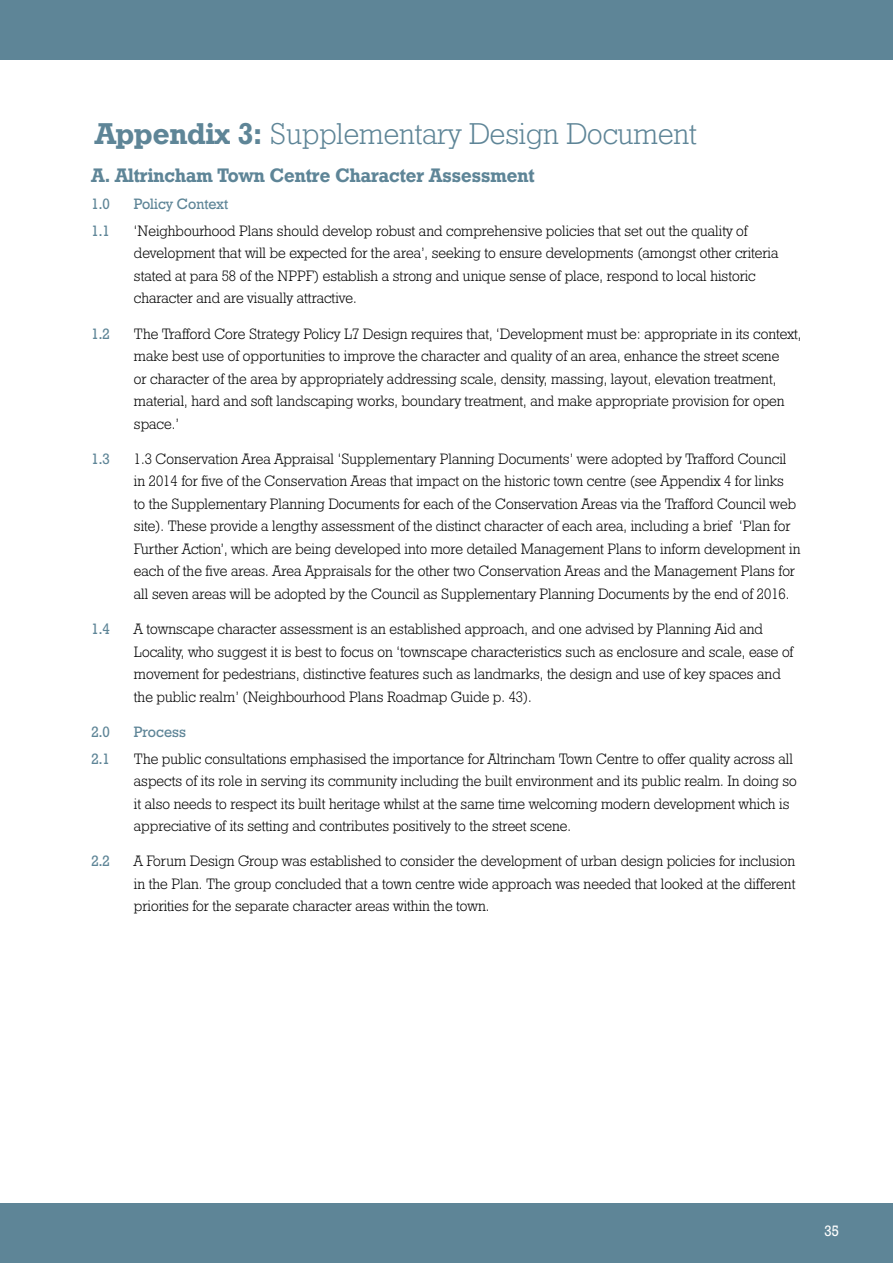
<style>
.page{position:relative;width:893px;height:1263px;background:#fff}
.page>*{position:absolute;margin:0;border:0;box-sizing:border-box;transform-origin:0 0}
.t1{font:30px "Geometric Slab 712 BT Light A";color:#5e8597}
.t2{font:19.5px "Geometric Slab 712 BT Bold A";color:#5e8597}
.t3{font:15px/22.5px "Geometric Slab 712 BT Light A";color:#000}
.t4{font:15px "Geometric Slab 712 BT Medium A";color:#5e8597}
.t5{font:15px "Geometric Slab 712 BT Medium A";color:#fff}
.s1{font-family:"Geometric Slab 712 BT Bold A"}
</style>
<div class="page">
<div style="left:0;top:0;width:893px;height:60px;background:#5e8597"></div>
<div style="left:0;top:1203px;width:893px;height:60px;background:#5e8597"></div>
<h1 class="t1" style="left:95px;top:115px;width:603px"><span class="s1">Appendix 3:</span> Supplementary Design Document</h1>
<h2 class="t2" style="left:91px;top:164px;width:445px">A. Altrincham Town Centre Character Assessment</h2>
<p class="t4" style="left:91px;top:195px;width:20px">1.0</p>
<p class="t4" style="left:134px;top:195px;width:96px">Policy Context</p>
<p class="t4" style="left:91px;top:221px;width:20px">1.1</p>
<p class="t3" style="left:134px;top:219px;width:646px">‘Neighbourhood Plans should develop robust and comprehensive policies that set out the quality of development that will be expected for the area’, seeking to ensure developments (amongst other criteria stated at para 58 of the NPPF) establish a strong and unique sense of place, respond to local historic character and are visually attractive.</p>
<p class="t4" style="left:91px;top:324px;width:20px">1.2</p>
<p class="t3" style="left:134px;top:322px;width:669px">The Trafford Core Strategy Policy L7 Design requires that, ‘Development must be: appropriate in its context, make best use of opportunities to improve the character and quality of an area, enhance the street scene<br>or character of the area by appropriately addressing scale, density, massing, layout, elevation treatment, material, hard and soft landscaping works, boundary treatment, and make appropriate provision for open space.’</p>
<p class="t4" style="left:91px;top:449px;width:20px">1.3</p>
<p class="t3" style="left:134px;top:447px;width:668px">1.3 Conservation Area Appraisal ‘Supplementary Planning Documents’ were adopted by Trafford Council in 2014 for five of the Conservation Areas that impact on the historic town centre (see Appendix 4 for links<br>to the Supplementary Planning Documents for each of the Conservation Areas via the Trafford Council web site). These provide a lengthy assessment of the distinct character of each area, including a brief ‘Plan for Further Action’, which are being developed into more detailed Management Plans to inform development in each of the five areas. Area Appraisals for the other two Conservation Areas and the Management Plans for all seven areas will be adopted by the Council as Supplementary Planning Documents by the end of 2016.</p>
<p class="t4" style="left:91px;top:620px;width:20px">1.4</p>
<p class="t3" style="left:134px;top:617px;width:661px">A townscape character assessment is an established approach, and one advised by Planning Aid and Locality, who suggest it is best to focus on ‘townscape characteristics such as enclosure and scale, ease of movement for pedestrians, distinctive features such as landmarks, the design and use of key spaces and the public realm’ (Neighbourhood Plans Roadmap Guide p. 43).</p>
<p class="t4" style="left:91px;top:722px;width:20px">2.0</p>
<p class="t4" style="left:134px;top:722px;width:54px">Process</p>
<p class="t4" style="left:91px;top:749px;width:20px">2.1</p>
<p class="t3" style="left:134px;top:747px;width:664px">The public consultations emphasised the importance for Altrincham Town Centre to offer quality across all aspects of its role in serving its community including the built environment and its public realm. In doing so it also needs to respect its built heritage whilst at the same time welcoming modern development which is appreciative of its setting and contributes positively to the street scene.</p>
<p class="t4" style="left:91px;top:852px;width:20px">2.2</p>
<p class="t3" style="left:134px;top:850px;width:663px;text-align:justify">A Forum Design Group was established to consider the development of urban design policies for inclusion in the Plan. The group concluded that a town centre wide approach was needed that looked at the different priorities for the separate character areas within the town.</p>
<p class="t5" style="left:825px;top:1222px;width:16px">35</p>
</div>
